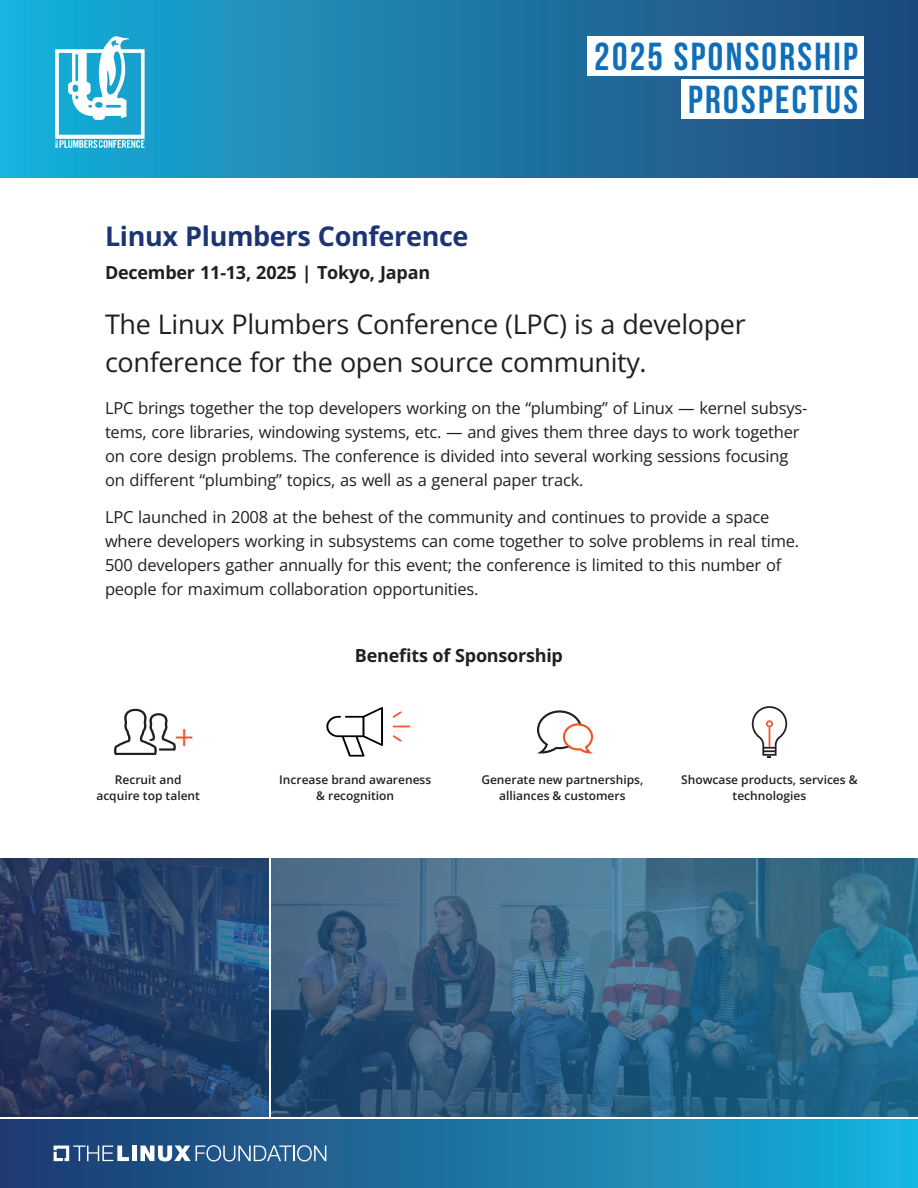
<style>
.page{position:relative;width:918px;height:1188px;background:#fff}
.page>*{position:absolute;margin:0;border:0;box-sizing:border-box;transform-origin:0 0}
.t1{font:700 39px/43.5px "Bebas Neue";letter-spacing:.06em;color:#0f6eb8;text-align:right}
.t2{font:31.8px "Myriad Pro";color:#f15529}
.MAIN_deck{font:27px/37.5px "Open Sans";letter-spacing:-.015em;color:#231f20}
.SUB_Color{font:700 27px "Open Sans";letter-spacing:-.015em;color:#1c3572}
.Event_dates{font:700 18px "Open Sans";letter-spacing:-.015em;color:#231f20}
.SUB_12pt{font:700 18px "Open Sans";letter-spacing:-.015em;color:#231f20}
.TEXT_base{font:16.5px/24px "Open Sans";letter-spacing:-.015em;color:#231f20}
.SP_Box{font:600 12px/16.5px "Open Sans";color:#231f20;text-align:center}
</style>
<div class="page">
<div style="left:0;top:1105px;width:918px;height:83px;background:linear-gradient(to right,#22386d,#1ab2dc)"></div>
<div style="left:0;top:0;width:918px;height:177px;background:linear-gradient(to right,#19afda,#224679)"></div>
<div style="left:588px;top:36px;width:276px;height:40px;background:#fff"></div>
<div style="left:681px;top:80px;width:183px;height:39px;background:#fff"></div>
<div style="left:132px;top:1146px;width:5px;height:15px;background:#fff"></div>
<svg style="left:140px;top:1145px;width:186px;height:16px"></svg>
<svg style="left:54px;top:1146px;width:75px;height:15px"></svg>
<svg style="left:55px;top:36px;width:90px;height:112px"></svg>
<svg style="left:0;top:858px;width:918px;height:259px;background:#305a7d"></svg>
<svg style="left:114px;top:709px;width:62px;height:46px"></svg>
<svg style="left:537px;top:710px;width:56px;height:43px"></svg>
<svg style="left:752px;top:706px;width:35px;height:51px"></svg>
<hr style="left:269px;top:851px;width:2px;height:267px;background:#fff">
<hr style="left:0;top:1117px;width:918px;height:2px;background:#fff">
<svg style="left:393px;top:711px;width:9px;height:7px"></svg>
<svg style="left:393px;top:726px;width:17px;height:1px"></svg>
<svg style="left:392px;top:735px;width:10px;height:7px"></svg>
<svg style="left:326px;top:707px;width:57px;height:50px"></svg>
<h1 class="t1" style="left:594px;top:34px;width:265px">2025 SPONSORSHIP<br>PROSPECTUS</h1>
<p class="SUB_Color" style="left:105px;top:217px;width:365px">Linux Plumbers Conference</p>
<p class="Event_dates" style="left:105px;top:260px;width:327px">December 11-13, 2025 | Tokyo, Japan</p>
<p class="MAIN_deck" style="left:105px;top:305px;width:642px">The Linux Plumbers Conference (LPC) is a developer conference for the open source community.</p>
<p class="TEXT_base" style="left:105px;top:395px;width:704px">LPC brings together the top developers working on the “plumbing” of Linux — kernel subsys&shy;tems, core libraries, windowing systems, etc. — and gives them three days to work together on core design problems. The conference is divided into several working sessions focusing on different “plumbing” topics, as well as a general paper track.</p>
<p class="TEXT_base" style="left:105px;top:505px;width:696px">LPC launched in 2008 at the behest of the community and continues to provide a space where developers working in subsystems can come together to solve problems in real time.<br>500 developers gather annually for this event; the conference is limited to this number of people for maximum collaboration opportunities.</p>
<p class="SUB_12pt" style="left:355px;top:643px;width:210px">Benefits of Sponsorship</p>
<h2 class="t2" style="left:175px;top:716px;width:20px">+</h2>
<p class="SP_Box" style="left:96px;top:771px;width:105px">Recruit and acquire top talent</p>
<p class="SP_Box" style="left:279px;top:771px;width:154px">Increase brand awareness &amp; recognition</p>
<p class="SP_Box" style="left:481px;top:771px;width:163px">Generate new partnerships, alliances &amp; customers</p>
<p class="SP_Box" style="left:681px;top:771px;width:178px">Showcase products, services &amp; technologies</p>
</div>
